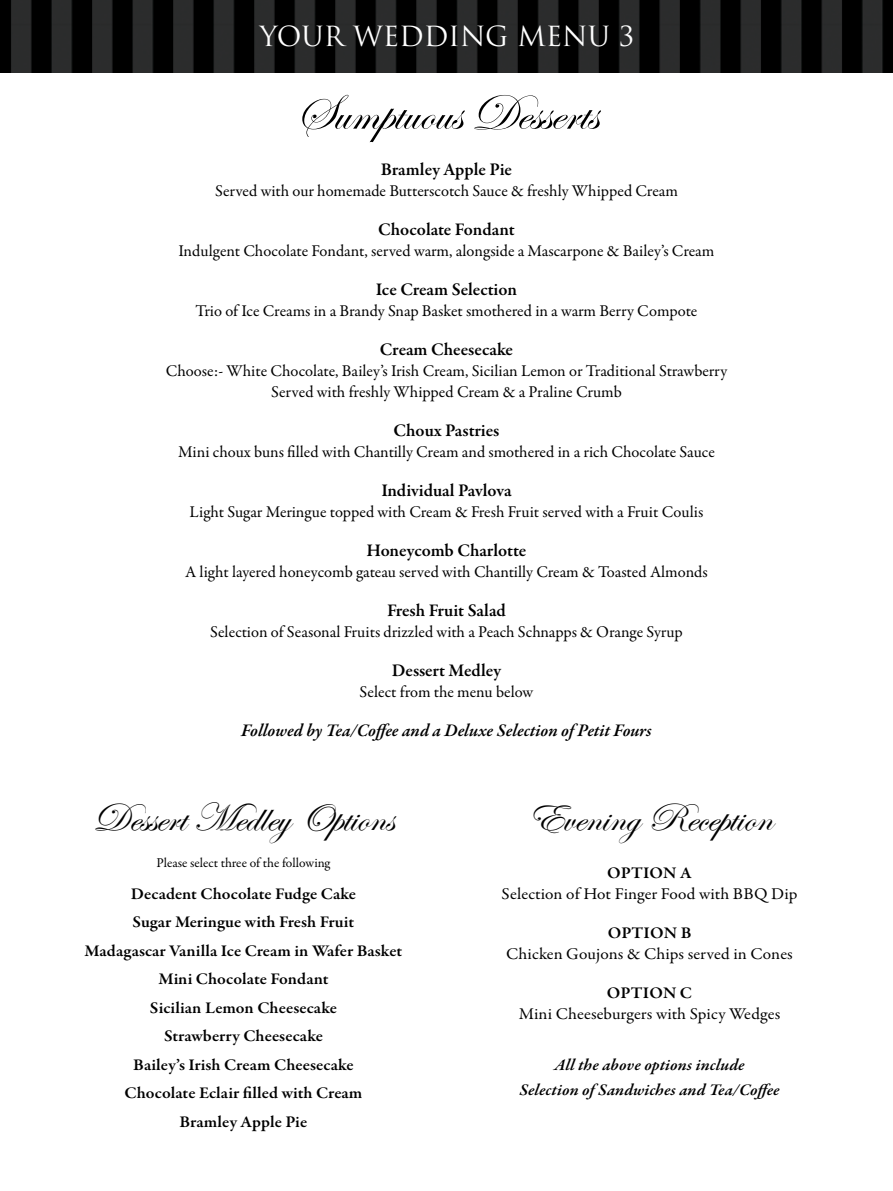
<style>
.page{position:relative;width:893px;height:1191px;background:#fff}
.page>*{position:absolute;margin:0;border:0;box-sizing:border-box;transform-origin:0 0}
.t1{font:51px "Edwardian Script ITC";color:#000;scale:1.05 1}
.t2{font:40.5px "Edwardian Script ITC";color:#000;scale:1.05 1}
.t3{font:27px "Trajan Pro";color:#fff}
.t4{font:600 18px "Garamond Premr Pro";color:#000}
.t5{font:italic 600 18px "Garamond Premr Pro";letter-spacing:-.005em;color:#000}
.t6{font:16.5px/21px "Garamond Premr Pro";color:#000;text-align:center}
.t7{font:600 16.5px/28.5px "Garamond Premr Pro";letter-spacing:.005em;color:#000;text-align:center;scale:1.05 1}
.t8{font:16.5px/21px "Garamond Premr Pro";color:#000;text-align:center;scale:1.05 1}
.t9{font:italic 600 16.5px/25.5px "Garamond Premr Pro";color:#000;text-align:center;scale:1.05 1}
.t10{font:13.5px "Garamond Premr Pro";color:#000}
.s1{font-weight:600}
</style>
<div class="page">
<img style="left:0;top:0;width:893px;height:72px">
<p class="t3" style="left:260px;top:19px;width:376px">YOUR WEDDING MENU 3</p>
<p class="t1" style="left:295px;top:85px;width:290px">Sumptuous Desserts</p>
<p class="t4" style="left:381px;top:158px;width:133px">Bramley Apple Pie</p>
<p class="t6" style="left:215px;top:180px;width:464px">Served with our homemade Butterscotch Sauce &amp; freshly Whipped Cream</p>
<p class="t4" style="left:378px;top:218px;width:138px">Chocolate Fondant</p>
<p class="t6" style="left:179px;top:240px;width:537px">Indulgent Chocolate Fondant, served warm, alongside a Mascarpone &amp; Bailey’s Cream</p>
<p class="t4" style="left:376px;top:278px;width:143px">Ice Cream Selection</p>
<p class="t6" style="left:196px;top:300px;width:503px">Trio of Ice Creams in a Brandy Snap Basket smothered in a warm Berry Compote</p>
<p class="t4" style="left:380px;top:338px;width:135px">Cream Cheesecake</p>
<p class="t6" style="left:166px;top:360px;width:563px">Choose:- White Chocolate, Bailey’s Irish Cream, Sicilian Lemon or Traditional Strawberry<br>Served with freshly Whipped Cream &amp; a Praline Crumb</p>
<p class="t4" style="left:394px;top:419px;width:107px">Choux Pastries</p>
<p class="t6" style="left:178px;top:441px;width:538px">Mini choux buns filled with Chantilly Cream and smothered in a rich Chocolate Sauce</p>
<p class="t4" style="left:381px;top:479px;width:132px">Individual Pavlova</p>
<p class="t6" style="left:190px;top:501px;width:515px">Light Sugar Meringue topped with Cream &amp; Fresh Fruit served with a Fruit Coulis</p>
<p class="t4" style="left:367px;top:539px;width:161px">Honeycomb Charlotte</p>
<p class="t6" style="left:185px;top:561px;width:524px">A light layered honeycomb gateau served with Chantilly Cream &amp; Toasted Almonds</p>
<p class="t4" style="left:387px;top:599px;width:120px">Fresh Fruit Salad</p>
<p class="t6" style="left:210px;top:621px;width:474px">Selection of Seasonal Fruits drizzled with a Peach Schnapps &amp; Orange Syrup</p>
<p class="t4" style="left:392px;top:659px;width:111px">Dessert Medley</p>
<p class="t6" style="left:360px;top:681px;width:175px">Select from the menu below</p>
<p class="t5" style="left:241px;top:719px;width:412px">Followed by Tea/Coffee and a Deluxe Selection of Petit Fours</p>
<p class="t2" style="left:93px;top:795px;width:288px">Dessert Medley Options</p>
<p class="t10" style="left:157px;top:855px;width:175px">Please select three of the following</p>
<p class="t7" style="left:85px;top:879px;width:304px">Decadent Chocolate Fudge Cake<br>Sugar Meringue with Fresh Fruit<br>Madagascar Vanilla Ice Cream in Wafer Basket<br>Mini Chocolate Fondant<br>Sicilian Lemon Cheesecake<br>Strawberry Cheesecake<br>Bailey’s Irish Cream Cheesecake<br>Chocolate Eclair filled with Cream<br>Bramley Apple Pie</p>
<p class="t2" style="left:527px;top:795px;width:235px">Evening Reception</p>
<p class="t8" style="left:502px;top:862px;width:283px"><span class="s1">OPTION A<br></span>Selection of Hot Finger Food with BBQ Dip</p>
<p class="t8" style="left:506px;top:922px;width:274px"><span class="s1">OPTION B<br></span>Chicken Goujons &amp; Chips served in Cones</p>
<p class="t8" style="left:519px;top:982px;width:251px"><span class="s1">OPTION C<br></span>Mini Cheeseburgers with Spicy Wedges</p>
<p class="t9" style="left:519px;top:1053px;width:249px">All the above options include<br>Selection of Sandwiches and Tea/Coffee</p>
</div>
